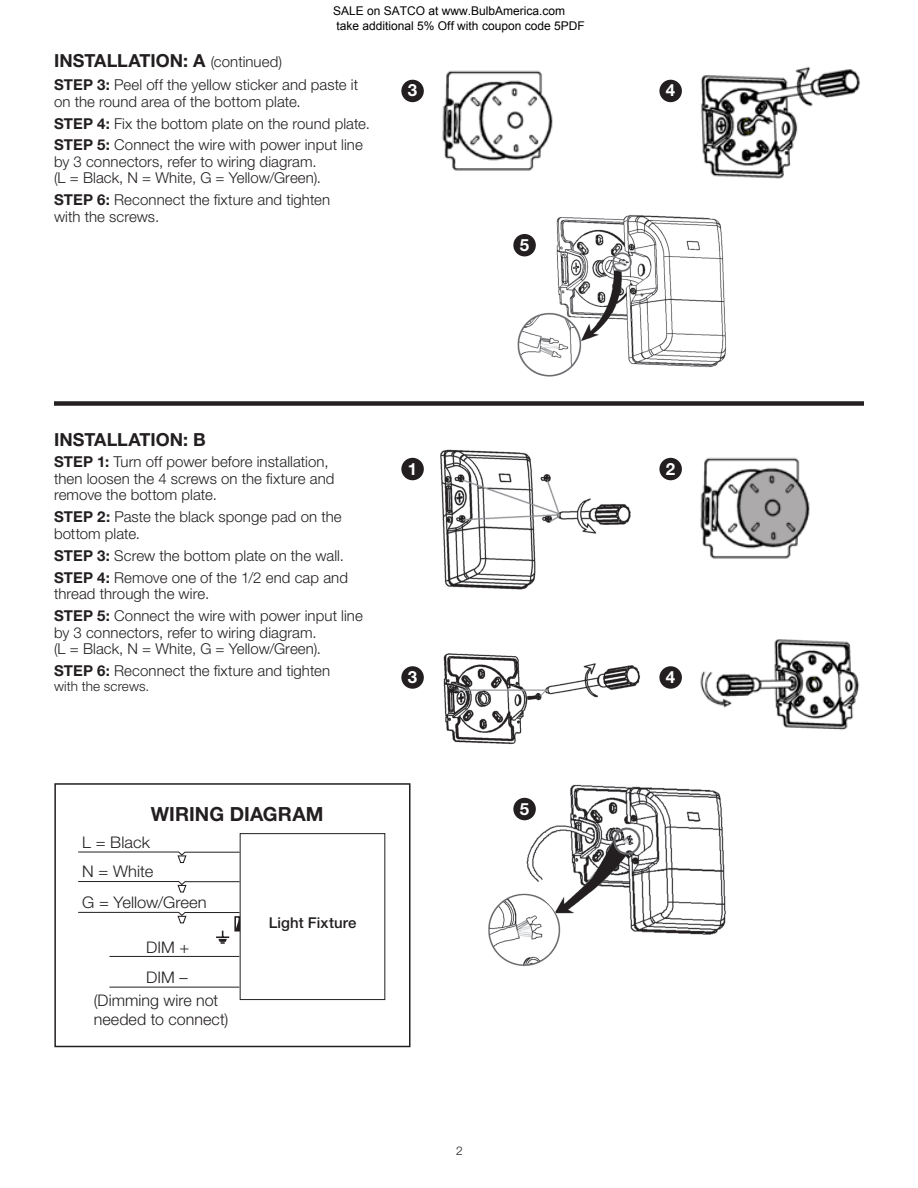
<style>
.page{position:relative;width:918px;height:1188px;background:#fff}
.page>*{position:absolute;margin:0;border:0;box-sizing:border-box;transform-origin:0 0}
.t1{font:700 19.5px "Helvetica Neue LT Std";letter-spacing:.005em;color:#231f20}
.t2{font:700 18px "Helvetica Neue LT Std";letter-spacing:.005em;color:#231f20}
.t3{font:700 16.8px "Helvetica Neue LT Std";color:#fff}
.t4{font:300 16.05px/19.2px "Helvetica Neue LT Std";letter-spacing:.005em;color:#231f20}
.t5{font:300 15px/16.5px "Helvetica Neue LT Std";letter-spacing:.005em;color:#231f20}
.t6{font:500 15px "Helvetica Neue LT Std";letter-spacing:.01em;color:#231f20}
.t7{font:300 13.5px "Helvetica Neue LT Std";letter-spacing:.005em;color:#231f20}
.t8{font:12px/14.4px "Arial";color:#000}
.t9{font:300 12px "Helvetica Neue LT Std";color:#231f20}
.s1{font-weight:300;font-size:15px}
.s2{font-weight:700}
</style>
<div class="page">
<img style="left:524px;top:784px;width:202px;height:151px">
<img style="left:488px;top:885px;width:76px;height:82px">
<div style="left:54px;top:401px;width:810px;height:5px;background:#231f20"></div>
<div style="left:401px;top:80px;width:23px;height:22px;background:#231f20;border-radius:50%"></div>
<div style="left:659px;top:80px;width:23px;height:22px;background:#231f20;border-radius:50%"></div>
<div style="left:659px;top:458px;width:23px;height:22px;background:#231f20;border-radius:50%"></div>
<img style="left:442px;top:70px;width:111px;height:101px">
<img style="left:701px;top:66px;width:159px;height:113px">
<img style="left:513px;top:215px;width:213px;height:162px">
<img style="left:700px;top:457px;width:110px;height:102px">
<svg style="left:737px;top:469px;width:71px;height:77px;background:#9e9c9d"></svg>
<img style="left:443px;top:653px;width:197px;height:92px">
<img style="left:700px;top:639px;width:160px;height:91px">
<div style="left:401px;top:666px;width:23px;height:23px;background:#231f20;border-radius:50%"></div>
<div style="left:513px;top:234px;width:23px;height:22px;background:#231f20;border-radius:50%"></div>
<div style="left:513px;top:798px;width:23px;height:22px;background:#231f20;border-radius:50%"></div>
<div style="left:659px;top:666px;width:23px;height:23px;background:#231f20;border-radius:50%"></div>
<div style="left:240px;top:833px;width:145px;height:167px;border:1px solid #231f20"></div>
<hr style="left:109px;top:956px;width:130px;height:1px;background:#231f20">
<hr style="left:109px;top:987px;width:130px;height:1px;background:#231f20">
<svg style="left:78px;top:851px;width:162px;height:13px"></svg>
<svg style="left:78px;top:881px;width:162px;height:12px"></svg>
<svg style="left:78px;top:911px;width:162px;height:33px"></svg>
<div style="left:54px;top:783px;width:357px;height:264px;border:2px solid #231f20"></div>
<div style="left:401px;top:458px;width:23px;height:22px;background:#231f20;border-radius:50%"></div>
<img style="left:440px;top:449px;width:191px;height:141px">
<p class="t2" style="left:54px;top:49px;width:230px">INSTALLATION: A <span class="s1">(continued)</span></p>
<p class="t8" style="left:333px;top:4px;width:253px">SALE on SATCO at www.BulbAmerica.com take additional 5% Off with coupon code 5PDF</p>
<p class="t5" style="left:54px;top:76px;width:306px"><span class="s2">STEP 3:</span> Peel off the yellow sticker and paste it on the round area of the bottom plate.</p>
<p class="t5" style="left:54px;top:115px;width:317px"><span class="s2">STEP 4:</span> Fix the bottom plate on the round plate.</p>
<p class="t5" style="left:54px;top:137px;width:310px"><span class="s2">STEP 5:</span> Connect the wire with power input line by 3 connectors, refer to wiring diagram.<br>(L = Black, N = White, G = Yellow/Green).</p>
<p class="t5" style="left:54px;top:191px;width:278px"><span class="s2">STEP 6:</span> Reconnect the fixture and tighten with the screws.</p>
<p class="t3" style="left:408px;top:80px;width:11px">3</p>
<p class="t3" style="left:666px;top:80px;width:11px">4</p>
<p class="t3" style="left:520px;top:234px;width:11px">5</p>
<p class="t2" style="left:54px;top:428px;width:153px">INSTALLATION: B</p>
<p class="t5" style="left:54px;top:454px;width:282px"><span class="s2">STEP 1:</span> Turn off power before installation, then loosen the 4 screws on the fixture and remove the bottom plate.</p>
<p class="t5" style="left:54px;top:508px;width:289px"><span class="s2">STEP 2:</span> Paste the black sponge pad on the bottom plate.</p>
<p class="t5" style="left:54px;top:547px;width:291px"><span class="s2">STEP 3:</span> Screw the bottom plate on the wall.</p>
<p class="t5" style="left:54px;top:569px;width:296px"><span class="s2">STEP 4:</span> Remove one of the 1/2 end cap and thread through the wire.</p>
<p class="t5" style="left:54px;top:607px;width:310px"><span class="s2">STEP 5:</span> Connect the wire with power input line by 3 connectors, refer to wiring diagram.<br>(L = Black, N = White, G = Yellow/Green).</p>
<p class="t5" style="left:54px;top:662px;width:278px"><span class="s2">STEP 6:</span> Reconnect the fixture and tighten</p>
<p class="t7" style="left:54px;top:678px;width:97px">with the screws.</p>
<p class="t3" style="left:408px;top:458px;width:11px">1</p>
<p class="t3" style="left:408px;top:667px;width:11px">3</p>
<p class="t1" style="left:151px;top:802px;width:174px">WIRING DIAGRAM</p>
<p class="t4" style="left:82px;top:833px;width:69px">L = Black</p>
<p class="t4" style="left:82px;top:861px;width:72px">N = White</p>
<p class="t4" style="left:82px;top:892px;width:126px">G = Yellow/Green</p>
<p class="t4" style="left:146px;top:938px;width:45px">DIM +</p>
<p class="t4" style="left:146px;top:968px;width:43px">DIM –</p>
<p class="t4" style="left:94px;top:991px;width:136px">(Dimming wire not needed to connect)</p>
<p class="t6" style="left:269px;top:913px;width:89px">Light Fixture</p>
<p class="t9" style="left:456px;top:1143px;width:8px">2</p>
<p class="t3" style="left:520px;top:798px;width:11px">5</p>
<p class="t3" style="left:666px;top:458px;width:11px">2</p>
<p class="t3" style="left:666px;top:667px;width:11px">4</p>
</div>
